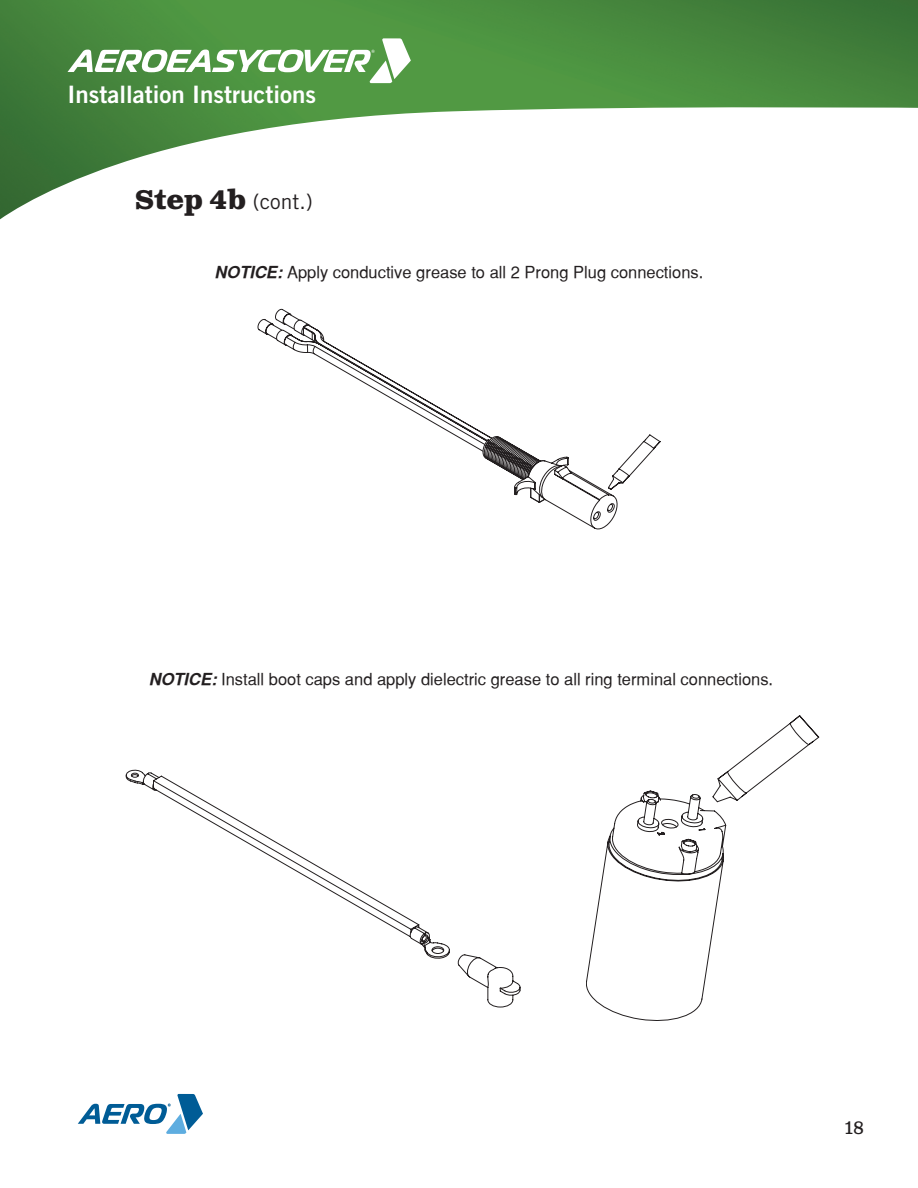
<style>
.page{position:relative;width:918px;height:1188px;background:#fff}
.page>*{position:absolute;margin:0;border:0;box-sizing:border-box;transform-origin:0 0}
.t1{font:24px "Trade Gothic LT Std Bd 2";color:#fff}
.t2{font:21px "Trade Gothic LT Std";color:#231f20}
.t3{font:18px "Clarendon Text Pro";color:#231f20}
.Notice_Text{font:16.5px "Sans Serif";color:#231f20}
.s1{font-family:"Clarendon Text Pro";font-weight:700;font-size:27px}
.s2{font-weight:700;font-style:italic}
</style>
<div class="page">
<img style="left:0;top:0;width:918px;height:220px">
<svg style="left:68px;top:38px;width:343px;height:45px"></svg>
<svg style="left:78px;top:1094px;width:125px;height:40px"></svg>
<svg style="left:258px;top:309px;width:360px;height:220px"></svg>
<svg style="left:266px;top:313px;width:394px;height:177px"></svg>
<svg style="left:293px;top:330px;width:361px;height:173px"></svg>
<svg style="left:126px;top:770px;width:394px;height:237px"></svg>
<svg style="left:586px;top:715px;width:233px;height:306px"></svg>
<h1 class="t1" style="left:68px;top:79px;width:250px">Installation Instructions</h1>
<p class="t2" style="left:135px;top:189px;width:179px"><span class="s1">Step 4b</span> (cont.)</p>
<p class="Notice_Text" style="left:215px;top:262px;width:490px"><span class="s2">NOTICE:</span> Apply conductive grease to all 2 Prong Plug connections.</p>
<p class="Notice_Text" style="left:149px;top:669px;width:626px"><span class="s2">NOTICE:</span> Install boot caps and apply dielectric grease to all ring terminal connections.</p>
<p class="t3" style="left:845px;top:1117px;width:21px">18</p>
</div>
